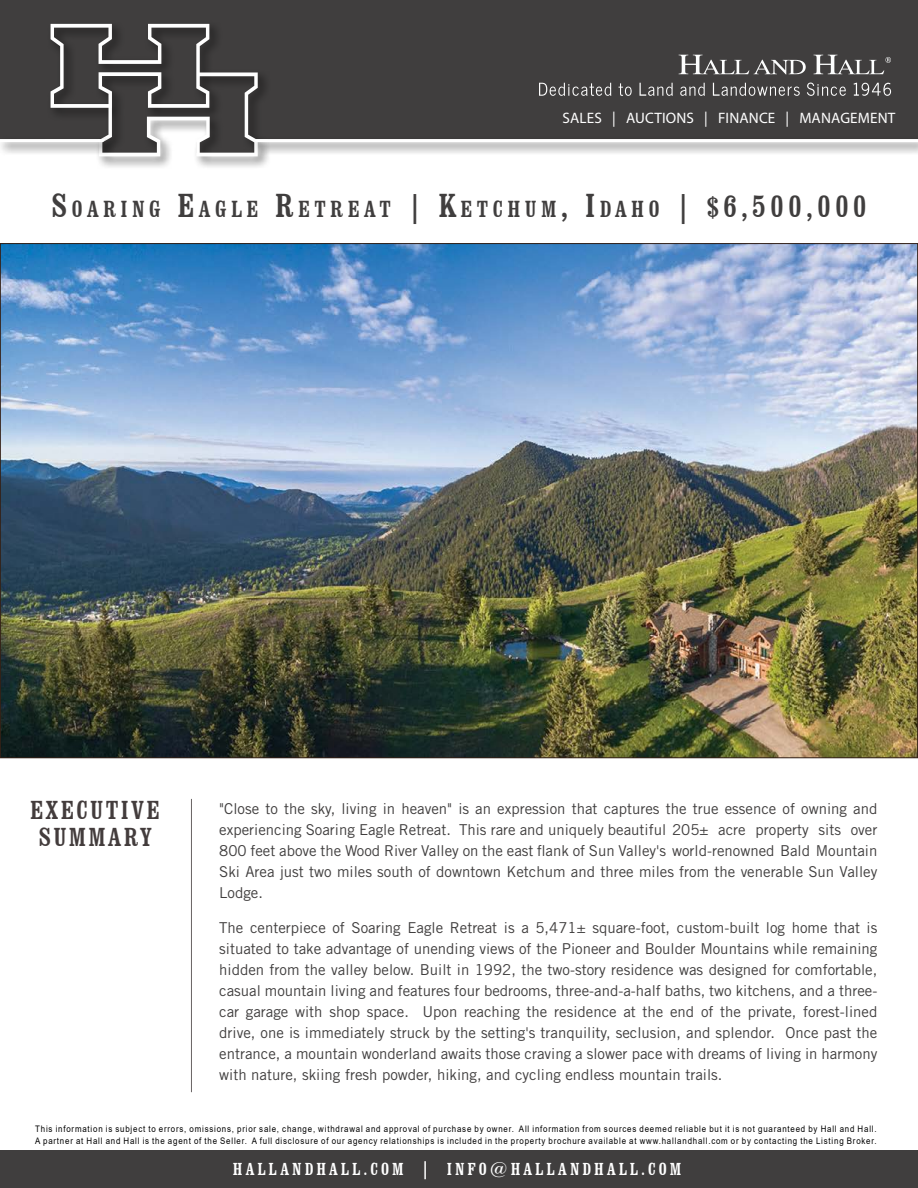
<style>
.page{position:relative;width:918px;height:1188px;background:#fff}
.page>*{position:absolute;margin:0;border:0;box-sizing:border-box;transform-origin:0 0}
.t1{font:condensed 27px/27px "Clarendon BT";letter-spacing:.09em;color:#433c3c;text-align:center}
.t2{font:condensed 24.15px "Clarendon BT";letter-spacing:.185em;color:#403e3e}
.t3{font:condensed 18px "Clarendon BT";letter-spacing:.17em;color:#fff}
.t4{font:15.15px "Myriad Pro";letter-spacing:.01em;color:#fff}
.t5{font:15px/21px "Trade Gothic LT Std";color:#403e3e;text-align:justify}
.t6{font:9px/12px "Arial";letter-spacing:.1em;color:#000;scale:.88 1}
.s1{font-size:34.5px}
.s2{font-size:30px}
.s3{font-size:28.5px}
.s4{font-size:31.5px}
</style>
<div class="page">
<div style="left:0;top:0;width:918px;height:153px;background:#403e3e"></div>
<div style="left:0;top:1151px;width:918px;height:37px;background:#403e3e"></div>
<div style="left:47px;top:20px;width:224px;height:150px;background:#000;opacity:.6"></div>
<svg style="left:0;top:24px;width:918px;height:144px"></svg>
<img style="left:2px;top:245px;width:914px;height:511px">
<hr style="left:191px;top:799px;width:1px;height:293px;background:#433c3c">
<p class="t4" style="left:563px;top:108px;width:334px">SALES | AUCTIONS | FINANCE | MANAGEMENT</p>
<h2 class="t2" style="left:51px;top:193px;width:817px"><span class="s1">S</span>OARING <span class="s1">E</span>AGLE <span class="s1">R</span>ETREAT <span class="s2">|</span> <span class="s1">K</span>ETCHUM<span class="s1">, I</span>DAHO <span class="s2">|</span> <span class="s3">$</span><span class="s4">6,500,000</span></h2>
<h1 class="t1" style="left:30px;top:796px;width:131px">EXECUTIVE<br>SUMMARY</h1>
<p class="t5" style="left:219px;top:798px;width:660px">"Close to the sky, living in heaven" is an expression that captures the true essence of owning and experiencing Soaring Eagle Retreat. This rare and uniquely beautiful 205± acre property sits over 800 feet above the Wood River Valley on the east flank of Sun Valley's world-renowned Bald Mountain Ski Area just two miles south of downtown Ketchum and three miles from the venerable Sun Valley Lodge.</p>
<p class="t5" style="left:219px;top:917px;width:660px">The centerpiece of Soaring Eagle Retreat is a 5,471± square-foot, custom-built log home that is situated to take advantage of unending views of the Pioneer and Boulder Mountains while remaining hidden from the valley below. Built in 1992, the two-story residence was designed for comfortable, casual mountain living and features four bedrooms, three-and-a-half baths, two kitchens, and a three&shy;car garage with shop space. Upon reaching the residence at the end of the private, forest-lined drive, one is immediately struck by the setting's tranquility, seclusion, and splendor. Once past the entrance, a mountain wonderland awaits those craving a slower pace with dreams of living in harmony with nature, skiing fresh powder, hiking, and cycling endless mountain trails.</p>
<p class="t6" style="left:35px;top:1123px;width:958px">This information is subject to errors, omissions, prior sale, change, withdrawal and approval of purchase by owner. All information from sources deemed reliable but it is not guaranteed by Hall and Hall.<br>A partner at Hall and Hall is the agent of the Seller. A full disclosure of our agency relationships is included in the property brochure available at www.hallandhall.com or by contacting the Listing Broker.</p>
<p class="t3" style="left:233px;top:1158px;width:450px">HALLANDHALL.COM | INFO@HALLANDHALL.COM</p>
</div>
